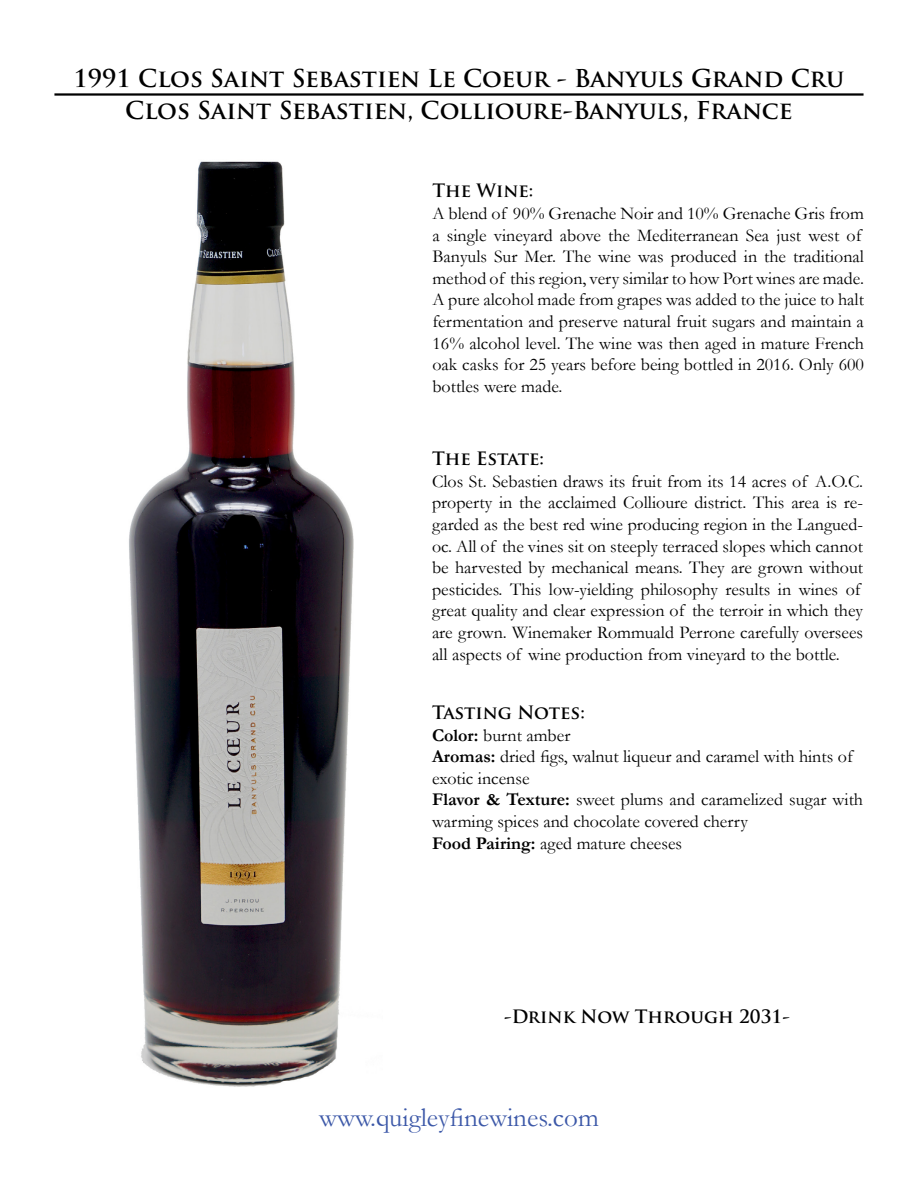
<style>
.page{position:relative;width:918px;height:1188px;background:#fff}
.page>*{position:absolute;margin:0;border:0;box-sizing:border-box;transform-origin:0 0}
.t1{font:27px "Garamond";color:#3c58a8}
.t2{font:700 24px/31.5px "Trajan Pro";color:#000;text-align:center}
.t3{font:18px/21.6px "Garamond";color:#000}
.t4{font:700 18px "Trajan Pro";color:#000}
.s1{font-weight:700}
</style>
<div class="page">
<hr style="left:54px;top:93px;width:810px;height:3px;background:#000">
<img style="left:129px;top:161px;width:225px;height:926px">
<h2 class="t2" style="left:73px;top:63px;width:773px">1991 Clos Saint Sebastien Le Coeur - Banyuls Grand Cru<br>Clos Saint Sebastien, Collioure-Banyuls, France</h2>
<p class="t4" style="left:432px;top:180px;width:103px">The Wine:</p>
<p class="t3" style="left:432px;top:202px;width:433px">A blend of 90% Grenache Noir and 10% Grenache Gris from a single vineyard above the Mediterranean Sea just west of Banyuls Sur Mer. The wine was produced in the traditional method of this region, very similar to how Port wines are made.<br>A pure alcohol made from grapes was added to the juice to halt fermentation and preserve natural fruit sugars and maintain a 16% alcohol level. The wine was then aged in mature French oak casks for 25 years before being bottled in 2016. Only 600 bottles were made.</p>
<p class="t4" style="left:432px;top:448px;width:114px">The Estate:</p>
<p class="t3" style="left:432px;top:470px;width:433px">Clos St. Sebastien draws its fruit from its 14 acres of A.O.C. property in the acclaimed Collioure district. This area is re&shy;garded as the best red wine producing region in the Langued&shy;oc. All of the vines sit on steeply terraced slopes which cannot be harvested by mechanical means. They are grown without pesticides. This low-yielding philosophy results in wines of great quality and clear expression of the terroir in which they are grown. Winemaker Rommuald Perrone carefully oversees all aspects of wine production from vineyard to the bottle.</p>
<p class="t4" style="left:432px;top:701px;width:154px">Tasting Notes:</p>
<p class="t3" style="left:432px;top:724px;width:433px"><span class="s1">Color:</span> burnt amber<br><span class="s1">Aromas:</span> dried figs, walnut liqueur and caramel with hints of exotic incense<br><span class="s1">Flavor &amp; Texture:</span> sweet plums and caramelized sugar with warming spices and chocolate covered cherry<br><span class="s1">Food Pairing:</span> aged mature cheeses</p>
<p class="t4" style="left:504px;top:1006px;width:287px">-Drink Now Through 2031-</p>
<h1 class="t1" style="left:319px;top:1099px;width:281px">www.quigleyfinewines.com</h1>
</div>
